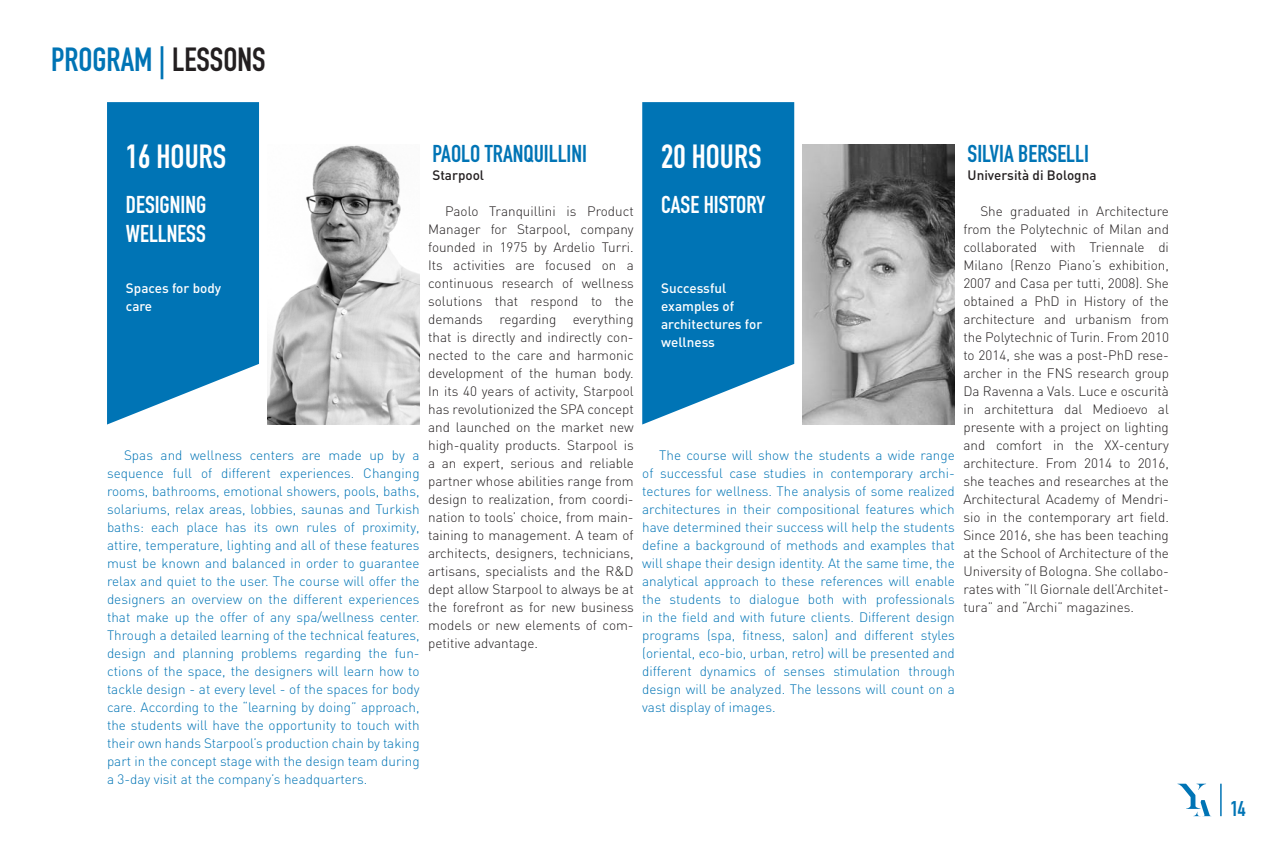
<style>
.page{position:relative;width:1276px;height:851px;background:#fff}
.page>*{position:absolute;margin:0;border:0;box-sizing:border-box;transform-origin:0 0}
.TITOLO{font:700 33px "DIN Condensed";color:#0074b5}
.TITOLO_bianco{font:700 33px "DIN Condensed";color:#fff}
.titoletto{font:700 24px "DIN Condensed";color:#0074b5}
.titoletto_-_bianco{font:700 24px/28.8px "DIN Condensed";color:#fff}
.t1{font:700 21px "DIN Condensed";color:#0074b5}
.corpo_2{font:300 13.5px/18px "DIN";color:#0074b5;text-align:justify}
.corpo{font:300 13.5px/18px "DIN";color:#231f20;text-align:justify}
.didascalie_-_bianco{font:500 13.5px/18px "DIN";color:#fff}
.didascalie{font:500 13.5px "DIN";color:#231f20}
.s1{color:#231f20}
</style>
<div class="page">
<svg style="left:1177px;top:783px;width:34px;height:33px"></svg>
<hr style="left:1220px;top:783px;width:1px;height:33px;background:#0074b5">
<img style="left:268px;top:145px;width:152px;height:279px">
<img style="left:803px;top:145px;width:152px;height:279px">
<svg style="left:107px;top:102px;width:152px;height:322px;background:#1780bb"></svg>
<svg style="left:642px;top:102px;width:152px;height:322px;background:#1881bc"></svg>
<p class="TITOLO" style="left:51px;top:40px;width:216px">PROGRAM | <span class="s1">LESSONS</span></p>
<p class="TITOLO_bianco" style="left:126px;top:137px;width:102px">16 HOURS</p>
<p class="TITOLO_bianco" style="left:661px;top:137px;width:102px">20 HOURS</p>
<p class="titoletto" style="left:432px;top:139px;width:156px">PAOLO TRANQUILLINI</p>
<p class="didascalie" style="left:432px;top:166px;width:53px">Starpool</p>
<p class="corpo" style="left:428px;top:202px;width:207px;text-indent:17px">Paolo Tranquillini is Product Manager for Starpool, company founded in 1975 by Ardelio Turri.<br>Its activities are focused on a continuous research of wellness solutions that respond to the demands regarding everything that is directly and indirectly con&shy;nected to the care and harmonic development of the human body.<br>In its 40 years of activity, Starpool has revolutionized the SPA concept and launched on the market new high-quality products. Starpool is a an expert, serious and reliable partner whose abilities range from design to realization, from coordi&shy;nation to tools’ choice, from main&shy;taining to management. A team of architects, designers, technicians, artisans, specialists and the R&amp;D dept allow Starpool to always be at the forefront as for new business models or new elements of com&shy;petitive advantage.</p>
<p class="titoletto_-_bianco" style="left:126px;top:190px;width:82px">DESIGNING<br>WELLNESS</p>
<p class="titoletto_-_bianco" style="left:661px;top:190px;width:106px">CASE HISTORY</p>
<p class="didascalie_-_bianco" style="left:126px;top:278px;width:97px">Spaces for body care</p>
<p class="didascalie_-_bianco" style="left:661px;top:278px;width:103px">Successful examples of architectures for wellness</p>
<p class="corpo_2" style="left:107px;top:446px;width:314px;text-indent:17px">Spas and wellness centers are made up by a sequence full of different experiences. Changing rooms, bathrooms, emotional showers, pools, baths, solariums, relax areas, lobbies, saunas and Turkish baths: each place has its own rules of proximity, attire, temperature, lighting and all of these features must be known and balanced in order to guarantee relax and quiet to the user. The course will offer the designers an overview on the different experiences that make up the offer of any spa/wellness center.<br>Through a detailed learning of the technical features, design and planning problems regarding the fun&shy;ctions of the space, the designers will learn how to tackle design - at every level - of the spaces for body care. According to the “learning by doing” approach, the students will have the opportunity to touch with their own hands Starpool’s production chain by taking part in the concept stage with the design team during a 3-day visit at the company’s headquarters.</p>
<p class="corpo_2" style="left:642px;top:446px;width:314px;text-indent:17px">The course will show the students a wide range of successful case studies in contemporary archi&shy;tectures for wellness. The analysis of some realized architectures in their compositional features which have determined their success will help the students define a background of methods and examples that will shape their design identity. At the same time, the analytical approach to these references will enable the students to dialogue both with professionals in the field and with future clients. Different design programs (spa, fitness, salon) and different styles (oriental, eco-bio, urban, retro) will be presented and different dynamics of senses stimulation through design will be analyzed. The lessons will count on a vast display of images.</p>
<p class="titoletto" style="left:967px;top:139px;width:123px">SILVIA BERSELLI</p>
<p class="didascalie" style="left:967px;top:166px;width:130px">Università di Bologna</p>
<p class="corpo" style="left:963px;top:202px;width:207px;text-indent:17px">She graduated in Architecture from the Polytechnic of Milan and collaborated with Triennale di Milano (Renzo Piano’s exhibition, 2007 and Casa per tutti, 2008). She obtained a PhD in History of the architecture and urbanism from the Polytechnic of Turin. From 2010 to 2014, she was a post-PhD rese&shy;archer in the FNS research group Da Ravenna a Vals. Luce e oscurità in architettura dal Medioevo al presente with a project on lighting and comfort in the XX-century architecture. From 2014 to 2016, she teaches and researches at the Architectural Academy of Mendri&shy;sio in the contemporary art field.<br>Since 2016, she has been teaching at the School of Architecture of the University of Bologna. She collabo&shy;rates with “Il Giornale dell’Architet&shy;tura” and “Archi” magazines.</p>
<h3 class="t1" style="left:1230px;top:796px;width:17px">14</h3>
</div>
